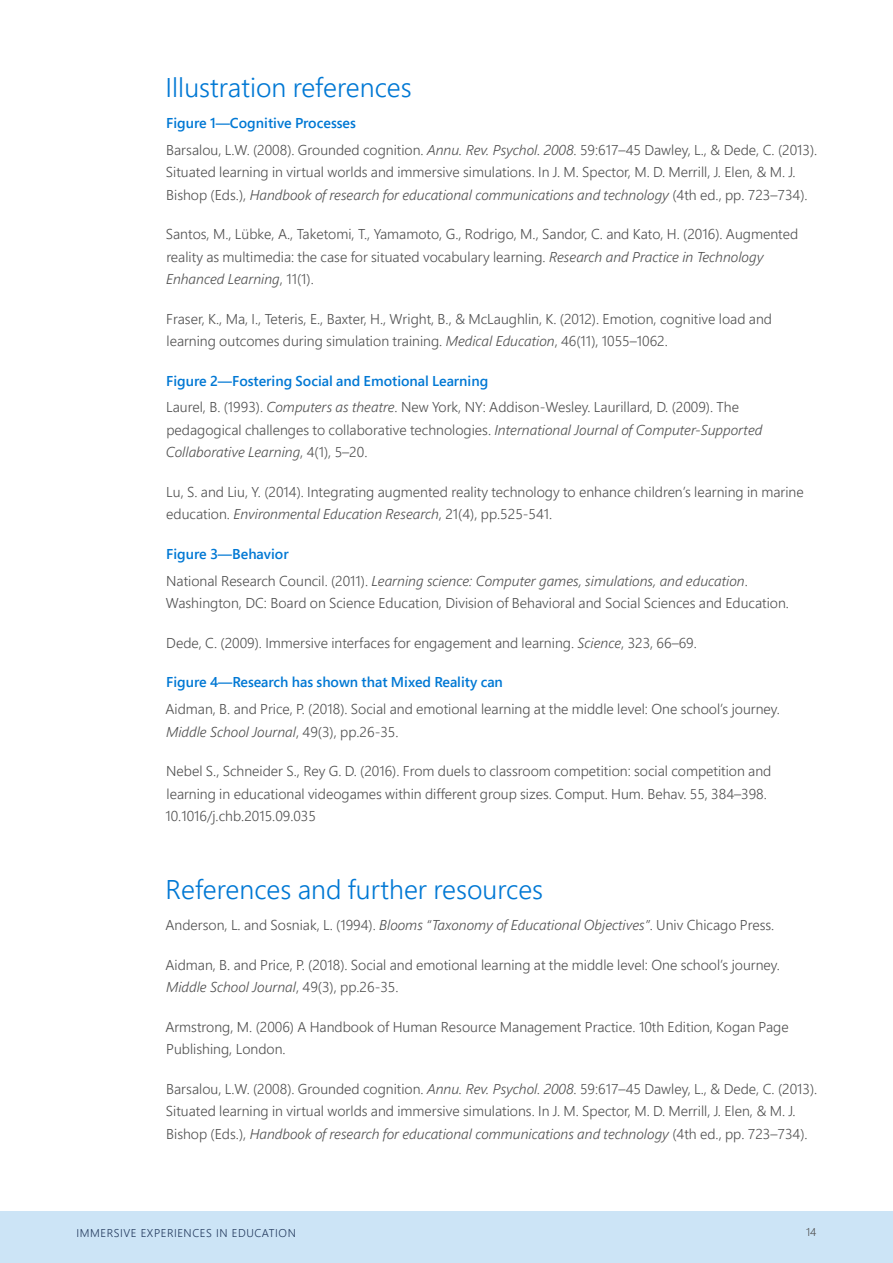
<style>
.page{position:relative;width:893px;height:1263px;background:#fff}
.page>*{position:absolute;margin:0;border:0;box-sizing:border-box;transform-origin:0 0}
.Heading_1{font:300 27px "Segoe Pro";color:#0078d4}
.t1{font:300 14.25px/22.5px "Segoe Pro";color:#505050}
.Heading_3_single_col{font:600 14.25px "Segoe Pro";color:#0078d4}
.t2{font:300 11.25px "Segoe Pro";letter-spacing:.05em;color:#243a5e}
.t3{font:300 11.25px "Segoe Pro";color:#505050}
.s1{font-style:italic}
</style>
<div class="page">
<div style="left:0;top:1212px;width:893px;height:51px;background:#cce4f6"></div>
<p class="Heading_1" style="left:166px;top:69px;width:248px">Illustration references</p>
<p class="Heading_3_single_col" style="left:166px;top:113px;width:191px">Figure 1—Cognitive Processes</p>
<p class="t1" style="left:166px;top:138px;width:653px">Barsalou, L.W. (2008). Grounded cognition. <span class="s1">Annu. Rev. Psychol. 2008</span>. 59:617–45 Dawley, L., &amp; Dede, C. (2013).<br>Situated learning in virtual worlds and immersive simulations. In J. M. Spector, M. D. Merrill, J. Elen, &amp; M. J.<br>Bishop (Eds.), <span class="s1">Handbook of research for educational communications and technology</span> (4th ed., pp. 723–734).</p>
<p class="t1" style="left:166px;top:222px;width:634px">Santos, M., Lübke, A., Taketomi, T., Yamamoto, G., Rodrigo, M., Sandor, C. and Kato, H. (2016). Augmented reality as multimedia: the case for situated vocabulary learning. <span class="s1">Research and Practice in Technology<br>Enhanced Learning</span>, 11(1).</p>
<p class="t1" style="left:166px;top:307px;width:607px">Fraser, K., Ma, I., Teteris, E., Baxter, H., Wright, B., &amp; McLaughlin, K. (2012). Emotion, cognitive load and learning outcomes during simulation training. <span class="s1">Medical Education</span>, 46(11), 1055–1062.</p>
<p class="Heading_3_single_col" style="left:166px;top:371px;width:324px">Figure 2—Fostering Social and Emotional Learning</p>
<p class="t1" style="left:166px;top:396px;width:598px">Laurel, B. (1993). <span class="s1">Computers as theatre</span>. New York, NY: Addison-Wesley. Laurillard, D. (2009). The pedagogical challenges to collaborative technologies. <span class="s1">International Journal of Computer-Supported<br>Collaborative Learning</span>, 4(1), 5–20.</p>
<p class="t1" style="left:166px;top:480px;width:639px">Lu, S. and Liu, Y. (2014). Integrating augmented reality technology to enhance children’s learning in marine education. <span class="s1">Environmental Education Research</span>, 21(4), pp.525-541.</p>
<p class="Heading_3_single_col" style="left:166px;top:544px;width:124px">Figure 3—Behavior</p>
<p class="t1" style="left:166px;top:569px;width:625px">National Research Council. (2011). <span class="s1">Learning science: Computer games, simulations, and education</span>.<br>Washington, DC: Board on Science Education, Division of Behavioral and Social Sciences and Education.</p>
<p class="t1" style="left:166px;top:631px;width:532px">Dede, C. (2009). Immersive interfaces for engagement and learning. <span class="s1">Science</span>, 323, 66–69.</p>
<p class="Heading_3_single_col" style="left:166px;top:672px;width:338px">Figure 4—Research has shown that Mixed Reality can</p>
<p class="t1" style="left:165px;top:697px;width:616px">Aidman, B. and Price, P. (2018). Social and emotional learning at the middle level: One school’s journey.<br><span class="s1">Middle School Journal</span>, 49(3), pp.26-35.</p>
<p class="t1" style="left:165px;top:759px;width:608px">Nebel S., Schneider S., Rey G. D. (2016). From duels to classroom competition: social competition and learning in educational videogames within different group sizes. Comput. Hum. Behav. 55, 384–398.<br>10.1016/j.chb.2015.09.035</p>
<p class="Heading_1" style="left:166px;top:871px;width:379px">References and further resources</p>
<p class="t1" style="left:165px;top:913px;width:610px">Anderson, L. and Sosniak, L. (1994). <span class="s1">Blooms “Taxonomy of Educational Objectives”</span>. Univ Chicago Press.</p>
<p class="t1" style="left:165px;top:953px;width:616px">Aidman, B. and Price, P. (2018). Social and emotional learning at the middle level: One school’s journey.<br><span class="s1">Middle School Journal</span>, 49(3), pp.26-35.</p>
<p class="t1" style="left:165px;top:1015px;width:625px">Armstrong, M. (2006) A Handbook of Human Resource Management Practice. 10th Edition, Kogan Page<br>Publishing, London.</p>
<p class="t1" style="left:166px;top:1077px;width:653px">Barsalou, L.W. (2008). Grounded cognition. <span class="s1">Annu. Rev. Psychol. 2008</span>. 59:617–45 Dawley, L., &amp; Dede, C. (2013).<br>Situated learning in virtual worlds and immersive simulations. In J. M. Spector, M. D. Merrill, J. Elen, &amp; M. J.<br>Bishop (Eds.), <span class="s1">Handbook of research for educational communications and technology</span> (4th ed., pp. 723–734).</p>
<p class="t2" style="left:77px;top:1226px;width:221px">IMMERSIVE EXPERIENCES IN EDUCATION</p>
<p class="t3" style="left:806px;top:1224px;width:12px">14</p>
</div>
